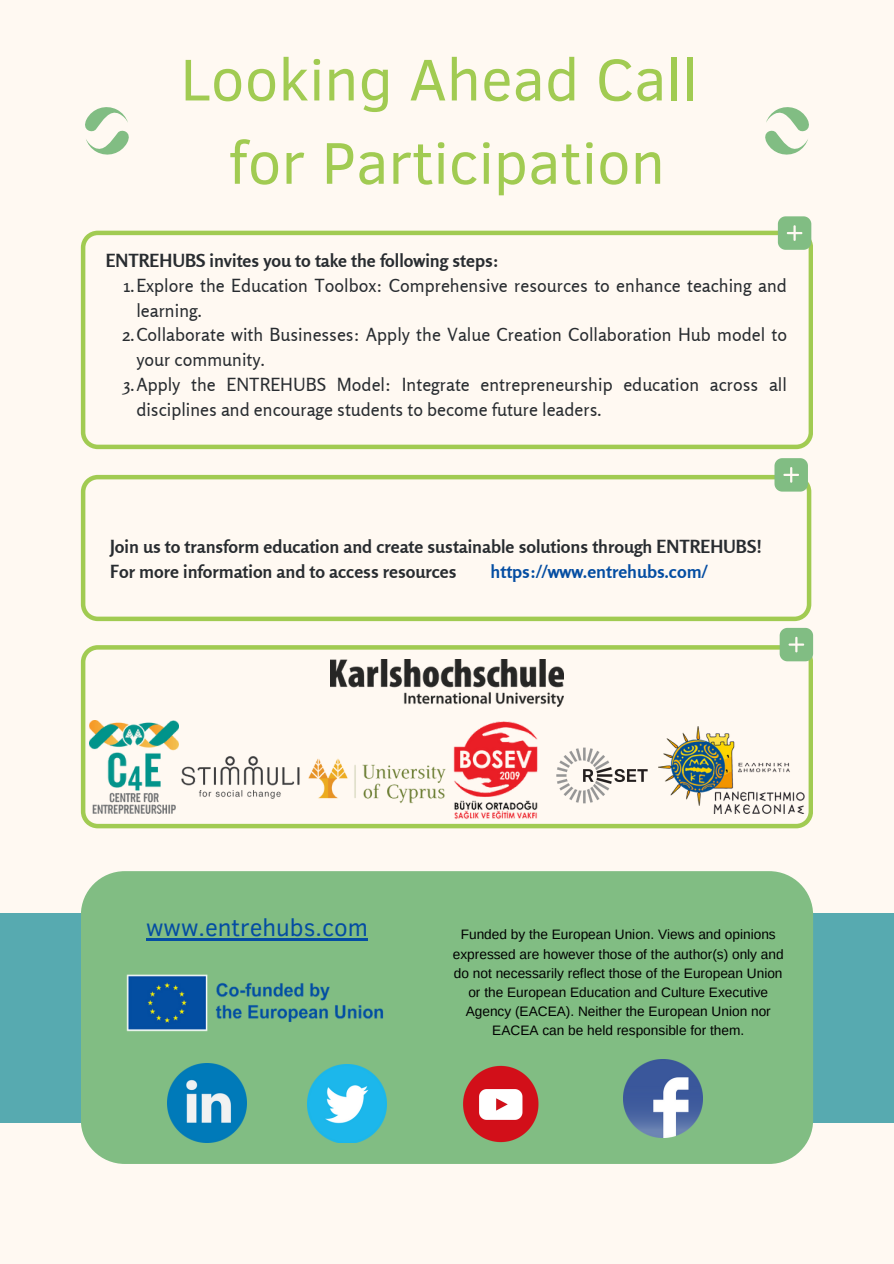
<style>
.page{position:relative;width:894px;height:1264px;background:#fff}
.page>*{position:absolute;margin:0;border:0;box-sizing:border-box;transform-origin:0 0}
.t1{font:60px/83.2px "Clear Sans";color:#a1cb52;text-align:center}
.t2{font:24.15px "Clear Sans";color:#044da2}
.t3{font:18px/24.8px "Rosario";color:#282c30}
.t4{font:700 18px/24.8px "Rosario";color:#282c30}
.t5{font:700 18px "Rosario";color:#044da2}
.t6{font:13.65px/19.2px "Arimo";color:#000;text-align:center}
</style>
<div class="page">
<div style="left:0;top:0;width:893px;height:1263px;background:#fff9f2"></div>
<svg style="left:81px;top:475px;width:730px;height:146px"></svg>
<svg style="left:81px;top:645px;width:731px;height:183px"></svg>
<div style="left:0;top:912px;width:893px;height:210px;background:#57aab0"></div>
<div style="left:81px;top:871px;width:731px;height:292px;background:#81bd83;border-radius:44px"></div>
<svg style="left:85px;top:107px;width:44px;height:48px"></svg>
<svg style="left:765px;top:107px;width:44px;height:48px"></svg>
<svg style="left:774px;top:458px;width:33px;height:33px"></svg>
<svg style="left:779px;top:628px;width:33px;height:33px"></svg>
<img style="left:126px;top:974px;width:257px;height:58px">
<img style="left:623px;top:1059px;width:79px;height:78px">
<img style="left:168px;top:1063px;width:78px;height:79px">
<img style="left:463px;top:1065px;width:76px;height:77px">
<img style="left:307px;top:1064px;width:79px;height:78px">
<img style="left:330px;top:659px;width:233px;height:47px">
<img style="left:89px;top:720px;width:89px;height:93px">
<img style="left:307px;top:720px;width:140px;height:109px">
<img style="left:178px;top:715px;width:124px;height:114px">
<img style="left:447px;top:721px;width:94px;height:98px">
<img style="left:662px;top:727px;width:141px;height:86px">
<img style="left:541px;top:715px;width:121px;height:114px">
<svg style="left:81px;top:231px;width:731px;height:218px"></svg>
<svg style="left:777px;top:216px;width:34px;height:34px"></svg>
<hr style="left:146px;top:938px;width:222px;height:2px;background:#044da2">
<h1 class="t1" style="left:180px;top:35px;width:518px">Looking Ahead Call for Participation</h1>
<p class="t4" style="left:106px;top:248px;width:394px">ENTREHUBS invites you to take the following steps:</p>
<p class="t3" style="left:136px;top:273px;width:652px;text-indent:-13px">1.Explore the Education Toolbox: Comprehensive resources to enhance teaching and learning.</p>
<p class="t3" style="left:136px;top:322px;width:652px;text-indent:-14px">2.Collaborate with Businesses: Apply the Value Creation Collaboration Hub model to your community.</p>
<h3 class="t3" style="left:136px;top:372px;width:652px;text-indent:-13px">3.Apply the ENTREHUBS Model: Integrate entrepreneurship education across all disciplines and encourage students to become future leaders.</h3>
<p class="t4" style="left:110px;top:534px;width:653px">Join us to transform education and create sustainable solutions through ENTREHUBS!<br>For more information and to access resources</p>
<p class="t5" style="left:490px;top:560px;width:218px">https://www.entrehubs.com/</p>
<p class="t2" style="left:146px;top:910px;width:223px">www.entrehubs.com</p>
<p class="t6" style="left:452px;top:925px;width:332px">Funded by the European Union. Views and opinions expressed are however those of the author(s) only and do not necessarily reflect those of the European Union or the European Education and Culture Executive Agency (EACEA). Neither the European Union nor EACEA can be held responsible for them.</p>
</div>
